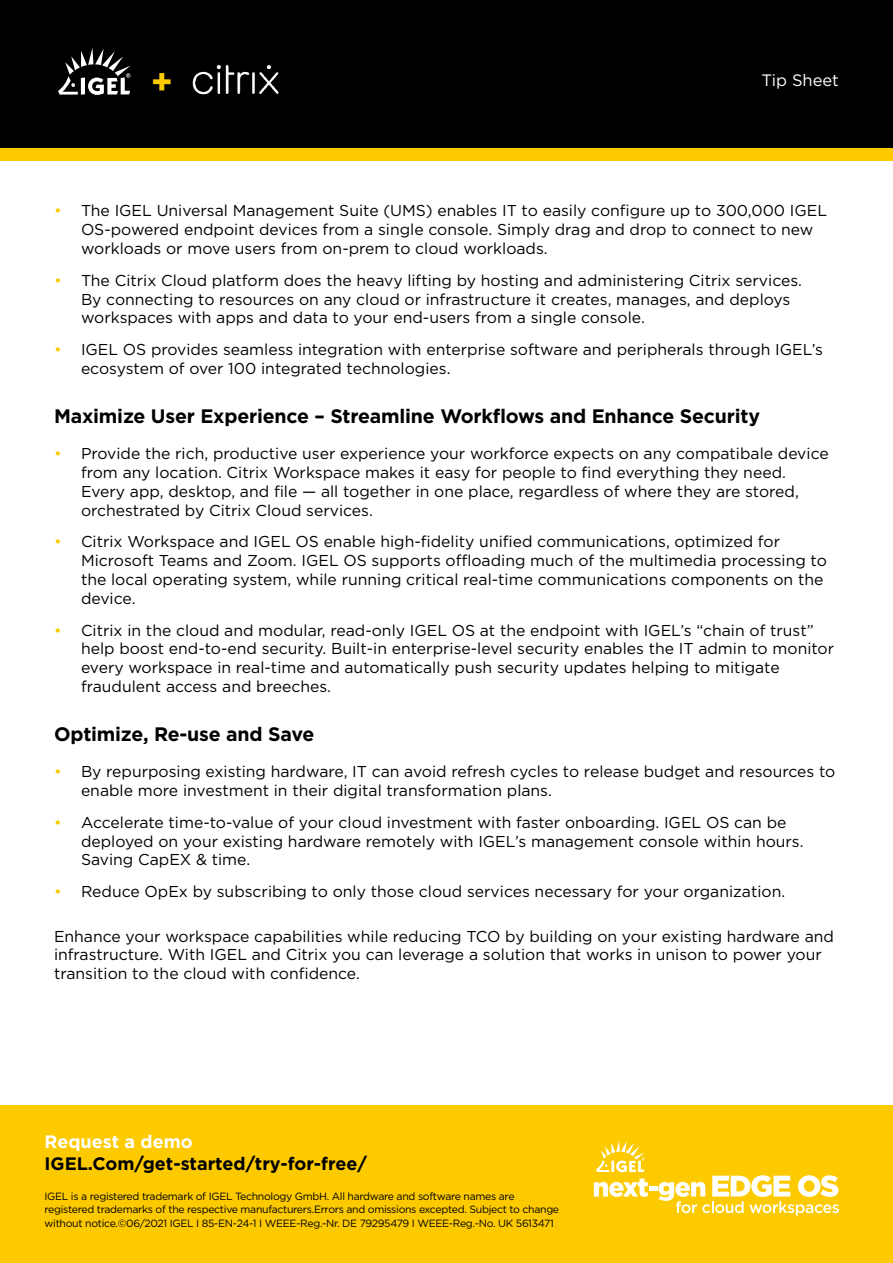
<style>
.page{position:relative;width:893px;height:1263px;background:#fff}
.page>*{position:absolute;margin:0;border:0;box-sizing:border-box;transform-origin:0 0}
.t1{font:700 34.8px "Gotham";color:#fdca00}
.t2{font:700 19.5px "Gotham";letter-spacing:-.01em;color:#000}
.t3{font:700 18px "Gotham";color:#000}
.t4{font:700 18px "Gotham";color:#fff}
.t5{font:16.5px "Gotham";color:#fff}
.t6{font:15.75px/18.9px "Gotham";color:#000}
.t7{font:10.5px/13.5px "Gotham";letter-spacing:-.03em;color:#000}
.s1{color:#fdca00}
</style>
<div class="page">
<div style="left:0;top:1106px;width:893px;height:157px;background:#fdca00"></div>
<div style="left:0;top:0;width:893px;height:149px;background:#000"></div>
<svg style="left:58px;top:48px;width:73px;height:47px"></svg>
<img style="left:192px;top:64px;width:87px;height:31px">
<div style="left:0;top:149px;width:893px;height:12px;background:#fdca00"></div>
<svg style="left:594px;top:1141px;width:245px;height:74px"></svg>
<h1 class="t1" style="left:151px;top:66px;width:24px">+</h1>
<p class="t5" style="left:762px;top:72px;width:79px">Tip Sheet</p>
<p class="t6" style="left:81px;top:202px;width:748px;text-indent:-27px"><span class="s1">•</span> The IGEL Universal Management Suite (UMS) enables IT to easily configure up to 300,000 IGEL<br>OS-powered endpoint devices from a single console. Simply drag and drop to connect to new workloads or move users from on-prem to cloud workloads.</p>
<p class="t6" style="left:81px;top:271px;width:723px;text-indent:-27px"><span class="s1">•</span> The Citrix Cloud platform does the heavy lifting by hosting and administering Citrix services.<br>By connecting to resources on any cloud or infrastructure it creates, manages, and deploys workspaces with apps and data to your end-users from a single console.</p>
<p class="t6" style="left:81px;top:341px;width:744px;text-indent:-27px"><span class="s1">•</span> IGEL OS provides seamless integration with enterprise software and peripherals through IGEL’s ecosystem of over 100 integrated technologies.</p>
<p class="t2" style="left:54px;top:407px;width:707px">Maximize User Experience – Streamline Workflows and Enhance Security</p>
<p class="t6" style="left:81px;top:445px;width:749px;text-indent:-27px"><span class="s1">•</span> Provide the rich, productive user experience your workforce expects on any compatibale device from any location. Citrix Workspace makes it easy for people to find everything they need.<br>Every app, desktop, and file — all together in one place, regardless of where they are stored, orchestrated by Citrix Cloud services.</p>
<p class="t6" style="left:81px;top:533px;width:747px;text-indent:-27px"><span class="s1">•</span> Citrix Workspace and IGEL OS enable high-fidelity unified communications, optimized for Microsoft Teams and Zoom. IGEL OS supports offloading much of the multimedia processing to the local operating system, while running critical real-time communications components on the device.</p>
<p class="t6" style="left:81px;top:621px;width:755px;text-indent:-27px"><span class="s1">•</span> Citrix in the cloud and modular, read-only IGEL OS at the endpoint with IGEL’s “chain of trust” help boost end-to-end security. Built-in enterprise-level security enables the IT admin to monitor every workspace in real-time and automatically push security updates helping to mitigate fraudulent access and breeches.</p>
<p class="t2" style="left:54px;top:726px;width:262px">Optimize, Re-use and Save</p>
<p class="t6" style="left:81px;top:763px;width:756px;text-indent:-27px"><span class="s1">•</span> By repurposing existing hardware, IT can avoid refresh cycles to release budget and resources to enable more investment in their digital transformation plans.</p>
<p class="t6" style="left:81px;top:813px;width:724px;text-indent:-27px"><span class="s1">•</span> Accelerate time-to-value of your cloud investment with faster onboarding. IGEL OS can be deployed on your existing hardware remotely with IGEL’s management console within hours.<br>Saving CapEX &amp; time.</p>
<p class="t6" style="left:54px;top:883px;width:733px"><span class="s1">•</span> Reduce OpEx by subscribing to only those cloud services necessary for your organization.</p>
<p class="t6" style="left:54px;top:927px;width:781px">Enhance your workspace capabilities while reducing TCO by building on your existing hardware and infrastructure. With IGEL and Citrix you can leverage a solution that works in unison to power your transition to the cloud with confidence.</p>
<p class="t4" style="left:45px;top:1133px;width:150px">Request a demo</p>
<p class="t3" style="left:45px;top:1155px;width:324px">IGEL.Com/get-started/try-for-free/</p>
<p class="t7" style="left:45px;top:1190px;width:516px">IGEL is a registered trademark of IGEL Technology GmbH. All hardware and software names are registered trademarks of the respective manufacturers.Errors and omissions excepted. Subject to change without notice.©06/2021 IGEL I 85-EN-24-1 I WEEE-Reg.-Nr. DE 79295479 I WEEE-Reg.-No. UK 5613471</p>
</div>
